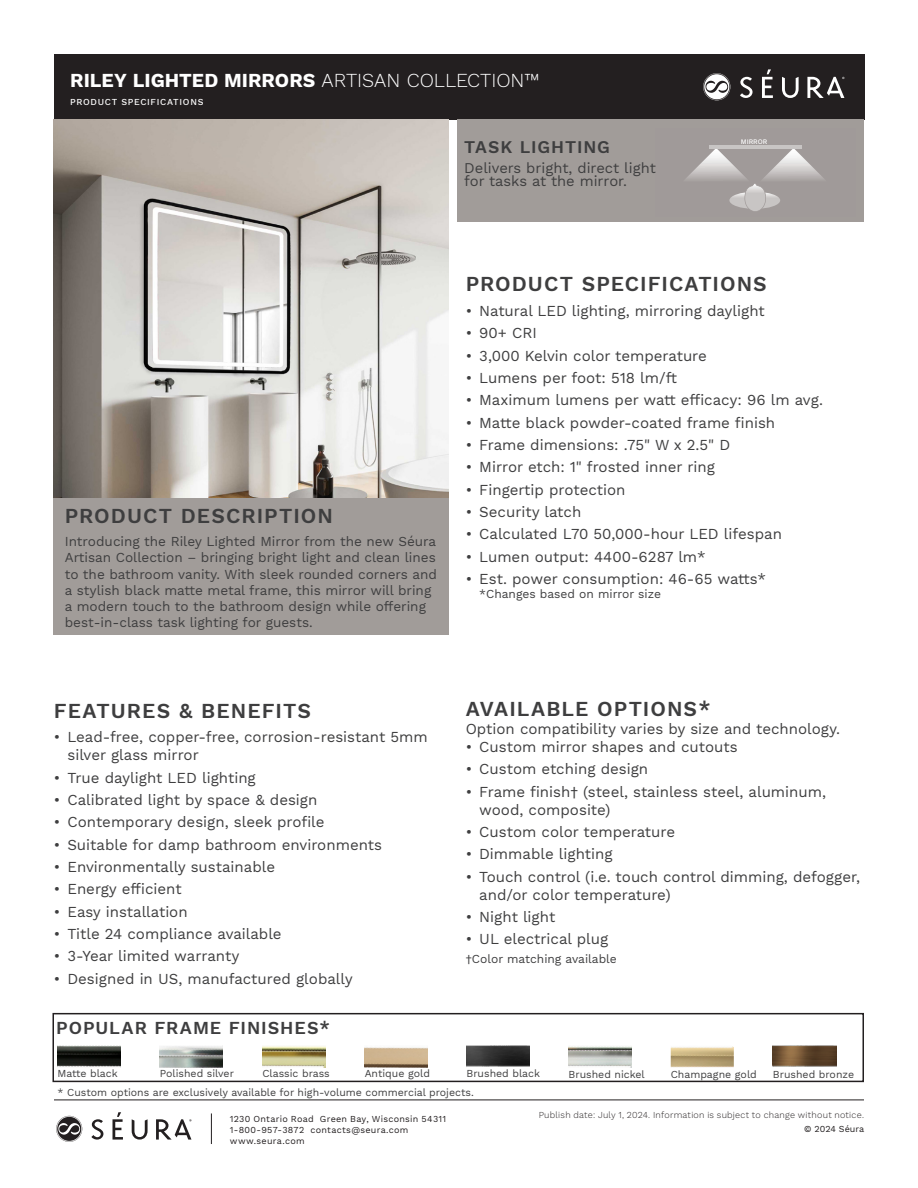
<style>
.page{position:relative;width:918px;height:1188px;background:#fff}
.page>*{position:absolute;margin:0;border:0;box-sizing:border-box;transform-origin:0 0}
.Seura_-_all_caps_section_title{font:600 21px "Work Sans";letter-spacing:.05em;color:#3e3e3f}
.t1{font:700 19.5px "Work Sans";color:#fff}
.Seura_-_all_caps_section_title-2{font:600 18px "Work Sans";letter-spacing:.05em;color:#3e3e3f}
.Seura_-_all_caps_section_title-3{font:600 17.55px "Work Sans";letter-spacing:.05em;color:#3e3e3f}
.Seura_Spec_-_Copy_based_on_Bulleted_List{font:15px/18px "Work Sans";color:#3e3e3f}
.Seura_Spec_-_Copy_based_on_Bulleted_List-2{font:14.7px/13.2px "Work Sans";color:#3e3e3f}
.Seura_Spec_-_Copy_based_on_Bulleted_List-3{font:13.5px/16.2px "Work Sans";color:#3e3e3f}
.Seura_Spec_-_Bulleted_List{font:12px "Work Sans";color:#3e3e3f}
.Seura_Spec_-_Bulleted_List-2{font:10.5px "Work Sans";color:#3e3e3f}
.t2{font:9px "Work Sans";letter-spacing:.03em;color:#231f20}
.t3{font:300 9px "Work Sans";letter-spacing:.025em;color:#231f20}
.t4{font:500 9px "Work Sans";letter-spacing:.075em;color:#fff}
.t5{font:9px "Work Sans";color:#231f20}
.t6{font:500 6.75px "Work Sans";color:#fff}
.s1{font-weight:300}
</style>
<div class="page">
<hr style="left:211px;top:1113px;width:1px;height:31px;background:#231f20">
<svg style="left:56px;top:1116px;width:26px;height:26px"></svg>
<svg style="left:91px;top:1119px;width:12px;height:21px"></svg>
<svg style="left:132px;top:1119px;width:16px;height:21px"></svg>
<svg style="left:113px;top:1112px;width:10px;height:28px"></svg>
<svg style="left:156px;top:1119px;width:35px;height:21px"></svg>
<hr style="left:54px;top:1100px;width:810px;height:1px;background:#231f20">
<div style="left:54px;top:54px;width:810px;height:66px;background:#231f20"></div>
<svg style="left:703px;top:73px;width:27px;height:27px"></svg>
<svg style="left:740px;top:77px;width:13px;height:21px"></svg>
<svg style="left:762px;top:69px;width:11px;height:29px"></svg>
<svg style="left:782px;top:77px;width:17px;height:21px"></svg>
<svg style="left:807px;top:77px;width:37px;height:21px"></svg>
<div style="left:54px;top:498px;width:395px;height:137px;background:#a19c99"></div>
<img style="left:54px;top:120px;width:395px;height:378px">
<img style="left:466px;top:1046px;width:63px;height:21px">
<img style="left:773px;top:1046px;width:63px;height:21px">
<img style="left:58px;top:1046px;width:63px;height:22px">
<img style="left:569px;top:1046px;width:63px;height:22px">
<img style="left:160px;top:1046px;width:63px;height:22px">
<img style="left:262px;top:1046px;width:63px;height:22px">
<img style="left:671px;top:1046px;width:63px;height:22px">
<img style="left:364px;top:1047px;width:63px;height:21px">
<div style="left:52px;top:1013px;width:812px;height:69px;border:2px solid #231f20"></div>
<div style="left:458px;top:120px;width:406px;height:102px;background:#a19c99"></div>
<svg style="left:686px;top:145px;width:138px;height:66px"></svg>
<p class="t1" style="left:70px;top:69px;width:471px">RILEY LIGHTED MIRRORS <span class="s1">ARTISAN COLLECTION™</span></p>
<p class="t4" style="left:70px;top:96px;width:135px">PRODUCT SPECIFICATIONS</p>
<p class="Seura_-_all_caps_section_title-3" style="left:464px;top:137px;width:147px">TASK LIGHTING</p>
<p class="Seura_Spec_-_Copy_based_on_Bulleted_List-2" style="left:464px;top:162px;width:193px">Delivers bright, direct light for tasks at the mirror.</p>
<p class="t6" style="left:741px;top:138px;width:28px">MIRROR</p>
<p class="Seura_-_all_caps_section_title" style="left:65px;top:504px;width:270px">PRODUCT DESCRIPTION</p>
<p class="Seura_Spec_-_Copy_based_on_Bulleted_List-3" style="left:65px;top:534px;width:374px">Introducing the Riley Lighted Mirror from the new Séura Artisan Collection – bringing bright light and clean lines to the bathroom vanity. With sleek rounded corners and a stylish black matte metal frame, this mirror will bring a modern touch to the bathroom design while offering best-in-class task lighting for guests.</p>
<p class="Seura_-_all_caps_section_title" style="left:466px;top:272px;width:303px">PRODUCT SPECIFICATIONS</p>
<p class="Seura_Spec_-_Copy_based_on_Bulleted_List" style="left:466px;top:303px;width:301px">• Natural LED lighting, mirroring daylight</p>
<p class="Seura_Spec_-_Copy_based_on_Bulleted_List" style="left:466px;top:325px;width:73px">• 90+ CRI</p>
<p class="Seura_Spec_-_Copy_based_on_Bulleted_List" style="left:466px;top:347px;width:243px">• 3,000 Kelvin color temperature</p>
<p class="Seura_Spec_-_Copy_based_on_Bulleted_List" style="left:466px;top:370px;width:213px">• Lumens per foot: 518 lm/ft</p>
<p class="Seura_Spec_-_Copy_based_on_Bulleted_List" style="left:466px;top:392px;width:359px">• Maximum lumens per watt efficacy: 96 lm avg.</p>
<p class="Seura_Spec_-_Copy_based_on_Bulleted_List" style="left:466px;top:414px;width:311px">• Matte black powder-coated frame finish</p>
<p class="Seura_Spec_-_Copy_based_on_Bulleted_List" style="left:466px;top:436px;width:266px">• Frame dimensions: .75" W x 2.5" D</p>
<p class="Seura_Spec_-_Copy_based_on_Bulleted_List" style="left:466px;top:459px;width:251px">• Mirror etch: 1" frosted inner ring</p>
<p class="Seura_Spec_-_Copy_based_on_Bulleted_List" style="left:466px;top:481px;width:161px">• Fingertip protection</p>
<p class="Seura_Spec_-_Copy_based_on_Bulleted_List" style="left:466px;top:503px;width:117px">• Security latch</p>
<p class="Seura_Spec_-_Copy_based_on_Bulleted_List" style="left:466px;top:526px;width:318px">• Calculated L70 50,000-hour LED lifespan</p>
<p class="Seura_Spec_-_Copy_based_on_Bulleted_List" style="left:466px;top:548px;width:241px">• Lumen output: 4400-6287 lm*</p>
<p class="Seura_Spec_-_Copy_based_on_Bulleted_List" style="left:466px;top:570px;width:302px">• Est. power consumption: 46-65 watts*</p>
<p class="Seura_Spec_-_Bulleted_List" style="left:479px;top:587px;width:183px">*Changes based on mirror size</p>
<p class="Seura_-_all_caps_section_title" style="left:466px;top:697px;width:246px">AVAILABLE OPTIONS*</p>
<p class="Seura_Spec_-_Copy_based_on_Bulleted_List" style="left:466px;top:720px;width:376px">Option compatibility varies by size and technology.</p>
<p class="Seura_Spec_-_Copy_based_on_Bulleted_List" style="left:466px;top:738px;width:273px">• Custom mirror shapes and cutouts</p>
<p class="Seura_Spec_-_Copy_based_on_Bulleted_List" style="left:466px;top:761px;width:184px">• Custom etching design</p>
<p class="Seura_Spec_-_Copy_based_on_Bulleted_List" style="left:479px;top:783px;width:348px;text-indent:-14px">• Frame finish† (steel, stainless steel, aluminum, wood, composite)</p>
<p class="Seura_Spec_-_Copy_based_on_Bulleted_List" style="left:466px;top:823px;width:211px">• Custom color temperature</p>
<p class="Seura_Spec_-_Copy_based_on_Bulleted_List" style="left:466px;top:846px;width:148px">• Dimmable lighting</p>
<p class="Seura_Spec_-_Copy_based_on_Bulleted_List" style="left:479px;top:868px;width:382px;text-indent:-14px">• Touch control (i.e. touch control dimming, defogger, and/or color temperature)</p>
<p class="Seura_Spec_-_Copy_based_on_Bulleted_List" style="left:466px;top:908px;width:91px">• Night light</p>
<p class="Seura_Spec_-_Copy_based_on_Bulleted_List" style="left:466px;top:931px;width:144px">• UL electrical plug</p>
<p class="Seura_Spec_-_Bulleted_List" style="left:466px;top:952px;width:153px">†Color matching available</p>
<p class="Seura_-_all_caps_section_title" style="left:54px;top:698px;width:259px">FEATURES &amp; BENEFITS</p>
<p class="Seura_Spec_-_Copy_based_on_Bulleted_List" style="left:67px;top:729px;width:362px;text-indent:-14px">• Lead-free, copper-free, corrosion-resistant 5mm silver glass mirror</p>
<p class="Seura_Spec_-_Copy_based_on_Bulleted_List" style="left:54px;top:769px;width:203px">• True daylight LED lighting</p>
<p class="Seura_Spec_-_Copy_based_on_Bulleted_List" style="left:54px;top:792px;width:265px">• Calibrated light by space &amp; design</p>
<p class="Seura_Spec_-_Copy_based_on_Bulleted_List" style="left:54px;top:814px;width:272px">• Contemporary design, sleek profile</p>
<p class="Seura_Spec_-_Copy_based_on_Bulleted_List" style="left:54px;top:836px;width:330px">• Suitable for damp bathroom environments</p>
<p class="Seura_Spec_-_Copy_based_on_Bulleted_List" style="left:54px;top:858px;width:223px">• Environmentally sustainable</p>
<p class="Seura_Spec_-_Copy_based_on_Bulleted_List" style="left:54px;top:881px;width:129px">• Energy efficient</p>
<p class="Seura_Spec_-_Copy_based_on_Bulleted_List" style="left:54px;top:903px;width:135px">• Easy installation</p>
<p class="Seura_Spec_-_Copy_based_on_Bulleted_List" style="left:54px;top:925px;width:229px">• Title 24 compliance available</p>
<p class="Seura_Spec_-_Copy_based_on_Bulleted_List" style="left:54px;top:948px;width:187px">• 3-Year limited warranty</p>
<p class="Seura_Spec_-_Copy_based_on_Bulleted_List" style="left:54px;top:970px;width:300px">• Designed in US, manufactured globally</p>
<p class="Seura_-_all_caps_section_title-2" style="left:56px;top:1018px;width:275px">POPULAR FRAME FINISHES*</p>
<p class="Seura_Spec_-_Bulleted_List-2" style="left:58px;top:1067px;width:62px">Matte black</p>
<p class="Seura_Spec_-_Bulleted_List-2" style="left:160px;top:1067px;width:76px">Polished silver</p>
<p class="Seura_Spec_-_Bulleted_List-2" style="left:262px;top:1067px;width:69px">Classic brass</p>
<p class="Seura_Spec_-_Bulleted_List-2" style="left:365px;top:1067px;width:67px">Antique gold</p>
<p class="Seura_Spec_-_Bulleted_List-2" style="left:467px;top:1067px;width:75px">Brushed black</p>
<p class="Seura_Spec_-_Bulleted_List-2" style="left:569px;top:1068px;width:78px">Brushed nickel</p>
<p class="Seura_Spec_-_Bulleted_List-2" style="left:671px;top:1068px;width:88px">Champagne gold</p>
<p class="Seura_Spec_-_Bulleted_List-2" style="left:773px;top:1068px;width:83px">Brushed bronze</p>
<p class="Seura_Spec_-_Bulleted_List-2" style="left:58px;top:1086px;width:418px">* Custom options are exclusively available for high-volume commercial projects.</p>
<p class="t2" style="left:230px;top:1114px;width:218px">1230 Ontario Road Green Bay, Wisconsin 54311</p>
<p class="t2" style="left:230px;top:1125px;width:180px">1-800-957-3872 contacts@seura.com</p>
<p class="t2" style="left:230px;top:1135px;width:76px">www.seura.com</p>
<p class="t3" style="left:539px;top:1110px;width:327px">Publish date: July 1, 2024. Information is subject to change without notice.</p>
<p class="t5" style="left:804px;top:1123px;width:62px">© 2024 Séura</p>
</div>
